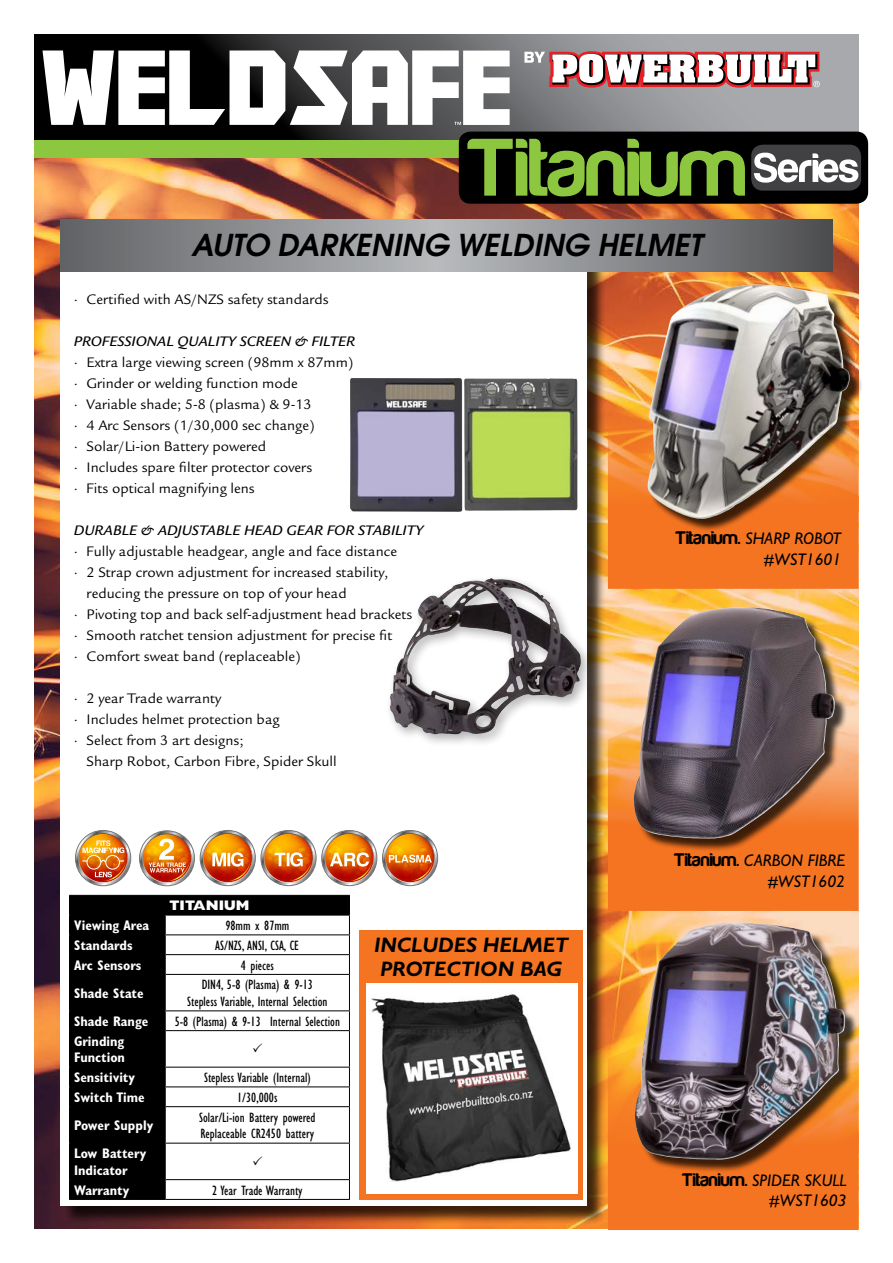
<style>
.page{position:relative;width:893px;height:1263px;background:#fff}
.page>*{position:absolute;margin:0;border:0;box-sizing:border-box;transform-origin:0 0}
.t1{font:italic 600 30px "Avant Garde";color:#000}
.t2{font:italic 700 21px/24px "Gill Sans";color:#000}
.t3{font:italic 16.8px/20.2px "Gill Sans";color:#000;text-align:right}
.t4{font:15px/21px "Legacy Sans";color:#000}
.t5{font:italic 500 15px "Legacy Sans";color:#000}
.t6{font:condensed 13.95px/16.8px "Gill Sans";color:#000;text-align:center}
.t7{font:700 condensed 13.95px/16.8px "Gill Sans";color:#fff}
.t8{font:800 13.95px "Gill Sans";color:#fff}
.s1{font-family:"Harabara";font-style:normal;font-size:18.9px}
</style>
<div class="page">
<img style="left:34px;top:158px;width:825px;height:1071px">
<svg style="left:34px;top:34px;width:825px;height:107px;background:#696b6b"></svg>
<div style="left:62px;top:255px;width:543px;height:970px;background:#000;opacity:.75"></div>
<div style="left:61px;top:253px;width:526px;height:952px;background:#fff"></div>
<svg style="left:43px;top:50px;width:467px;height:75px"></svg>
<svg style="left:524px;top:50px;width:296px;height:39px"></svg>
<div style="left:34px;top:141px;width:825px;height:17px;background:#8dc63f"></div>
<svg style="left:61px;top:219px;width:771px;height:52px;background:#888a8c"></svg>
<div style="left:459px;top:132px;width:409px;height:72px;background:#000;border-radius:12px"></div>
<div style="left:751px;top:145px;width:110px;height:46px;background:#414042;border-radius:12px"></div>
<svg style="left:754px;top:153px;width:104px;height:30px"></svg>
<svg style="left:467px;top:139px;width:278px;height:57px"></svg>
<div style="left:70px;top:896px;width:279px;height:303px;background:#000"></div>
<svg style="left:166px;top:916px;width:183px;height:283px"></svg>
<svg style="left:165px;top:916px;width:1px;height:58px"></svg>
<hr style="left:165px;top:975px;width:1px;height:35px;background:#000">
<svg style="left:165px;top:1011px;width:1px;height:19px"></svg>
<hr style="left:165px;top:1031px;width:1px;height:36px;background:#000">
<svg style="left:165px;top:1068px;width:1px;height:38px"></svg>
<hr style="left:165px;top:1107px;width:1px;height:36px;background:#000">
<hr style="left:165px;top:1143px;width:1px;height:36px;background:#000">
<svg style="left:165px;top:1180px;width:1px;height:19px"></svg>
<hr style="left:69px;top:895px;width:96px;height:1px;background:#000">
<hr style="left:165px;top:895px;width:185px;height:1px;background:#000">
<hr style="left:69px;top:915px;width:96px;height:1px;background:#000">
<hr style="left:165px;top:915px;width:185px;height:1px;background:#000">
<hr style="left:69px;top:934px;width:96px;height:1px;background:#000">
<hr style="left:165px;top:934px;width:185px;height:1px;background:#000">
<hr style="left:69px;top:954px;width:96px;height:1px;background:#000">
<svg style="left:69px;top:896px;width:1px;height:78px"></svg>
<hr style="left:165px;top:954px;width:185px;height:1px;background:#000">
<svg style="left:349px;top:896px;width:1px;height:78px"></svg>
<hr style="left:69px;top:974px;width:96px;height:1px;background:#000">
<hr style="left:69px;top:975px;width:1px;height:35px;background:#000">
<hr style="left:165px;top:974px;width:185px;height:1px;background:#000">
<hr style="left:349px;top:975px;width:1px;height:35px;background:#000">
<hr style="left:69px;top:1010px;width:96px;height:1px;background:#000">
<svg style="left:69px;top:1011px;width:1px;height:19px"></svg>
<hr style="left:165px;top:1010px;width:185px;height:1px;background:#000">
<svg style="left:349px;top:1011px;width:1px;height:19px"></svg>
<hr style="left:69px;top:1030px;width:96px;height:1px;background:#000">
<hr style="left:69px;top:1031px;width:1px;height:36px;background:#000">
<hr style="left:165px;top:1030px;width:185px;height:1px;background:#000">
<hr style="left:349px;top:1031px;width:1px;height:36px;background:#000">
<hr style="left:69px;top:1067px;width:96px;height:1px;background:#000">
<hr style="left:165px;top:1067px;width:185px;height:1px;background:#000">
<hr style="left:69px;top:1086px;width:96px;height:1px;background:#000">
<svg style="left:69px;top:1067px;width:1px;height:39px"></svg>
<hr style="left:165px;top:1086px;width:185px;height:1px;background:#000">
<svg style="left:349px;top:1067px;width:1px;height:39px"></svg>
<hr style="left:69px;top:1106px;width:96px;height:1px;background:#000">
<hr style="left:69px;top:1107px;width:1px;height:36px;background:#000">
<hr style="left:165px;top:1106px;width:185px;height:1px;background:#000">
<hr style="left:349px;top:1107px;width:1px;height:36px;background:#000">
<hr style="left:69px;top:1143px;width:96px;height:1px;background:#000">
<hr style="left:69px;top:1143px;width:1px;height:36px;background:#000">
<hr style="left:165px;top:1143px;width:185px;height:1px;background:#000">
<hr style="left:349px;top:1143px;width:1px;height:36px;background:#000">
<hr style="left:69px;top:1179px;width:96px;height:1px;background:#000">
<svg style="left:69px;top:1180px;width:1px;height:19px"></svg>
<hr style="left:165px;top:1179px;width:185px;height:1px;background:#000">
<svg style="left:349px;top:1180px;width:1px;height:19px"></svg>
<hr style="left:69px;top:1199px;width:96px;height:1px;background:#000">
<hr style="left:165px;top:1199px;width:185px;height:1px;background:#000">
<svg style="left:608px;top:317px;width:251px;height:272px;background:#f37e2c"></svg>
<div style="left:649px;top:286px;width:213px;height:245px;background:#000;opacity:.75"></div>
<img style="left:646px;top:285px;width:204px;height:234px">
<svg style="left:608px;top:639px;width:251px;height:272px;background:#f5883a"></svg>
<div style="left:636px;top:609px;width:211px;height:242px;background:#000;opacity:.75"></div>
<img style="left:634px;top:607px;width:202px;height:231px">
<svg style="left:608px;top:958px;width:251px;height:272px;background:#f47b23"></svg>
<div style="left:637px;top:924px;width:221px;height:248px;background:#000;opacity:.75"></div>
<img style="left:635px;top:922px;width:210px;height:237px">
<img style="left:350px;top:378px;width:228px;height:134px">
<div style="left:386px;top:574px;width:208px;height:173px;background:#000;opacity:.3"></div>
<img style="left:390px;top:578px;width:191px;height:157px">
<svg style="left:200px;top:830px;width:55px;height:56px"></svg>
<div style="left:200px;top:830px;width:56px;height:56px;border:1px solid #757779;border-radius:50%"></div>
<svg style="left:203px;top:833px;width:50px;height:50px"></svg>
<svg style="left:261px;top:830px;width:55px;height:56px"></svg>
<div style="left:261px;top:830px;width:55px;height:56px;border:1px solid #757779;border-radius:50%"></div>
<svg style="left:264px;top:833px;width:49px;height:50px;background:#d88744"></svg>
<svg style="left:322px;top:830px;width:55px;height:56px"></svg>
<div style="left:321px;top:830px;width:56px;height:56px;border:1px solid #757779;border-radius:50%"></div>
<svg style="left:324px;top:833px;width:50px;height:50px"></svg>
<svg style="left:382px;top:830px;width:56px;height:56px"></svg>
<div style="left:382px;top:830px;width:56px;height:56px;border:1px solid #757779;border-radius:50%"></div>
<svg style="left:385px;top:833px;width:50px;height:50px;background:#d78743"></svg>
<svg style="left:140px;top:831px;width:54px;height:55px"></svg>
<div style="left:139px;top:830px;width:56px;height:56px;border:1px solid #757779;border-radius:50%"></div>
<img style="left:142px;top:833px;width:50px;height:50px">
<svg style="left:75px;top:830px;width:56px;height:56px"></svg>
<div style="left:75px;top:830px;width:56px;height:56px;border:1px solid #757779;border-radius:50%"></div>
<img style="left:78px;top:833px;width:50px;height:50px">
<div style="left:359px;top:930px;width:224px;height:270px;background:#f47421"></div>
<div style="left:366px;top:983px;width:211px;height:210px;background:#fff"></div>
<img style="left:371px;top:994px;width:200px;height:188px">
<svg style="left:253px;top:1043px;width:9px;height:9px"></svg>
<svg style="left:253px;top:1156px;width:9px;height:9px"></svg>
<h1 class="t1" style="left:191px;top:226px;width:512px">AUTO DARKENING WELDING HELMET</h1>
<p class="t4" style="left:74px;top:289px;width:256px">· Certified with AS/NZS safety standards</p>
<p class="t5" style="left:74px;top:333px;width:283px">PROFESSIONAL QUALITY SCREEN &amp; FILTER</p>
<p class="t4" style="left:74px;top:352px;width:281px">· Extra large viewing screen (98mm x 87mm) · Grinder or welding function mode<br>· Variable shade; 5-8 (plasma) &amp; 9-13<br>· 4 Arc Sensors (1/30,000 sec change)<br>· Solar/Li-ion Battery powered<br>· Includes spare filter protector covers<br>· Fits optical magnifying lens</p>
<p class="t5" style="left:74px;top:522px;width:351px">DURABLE &amp; ADJUSTABLE HEAD GEAR FOR STABILITY</p>
<p class="t4" style="left:74px;top:541px;width:325px">· Fully adjustable headgear, angle and face distance</p>
<p class="t4" style="left:74px;top:562px;width:316px">· 2 Strap crown adjustment for increased stability,</p>
<p class="t4" style="left:87px;top:583px;width:262px">reducing the pressure on top of your head</p>
<p class="t4" style="left:74px;top:604px;width:340px">· Pivoting top and back self-adjustment head brackets</p>
<p class="t4" style="left:74px;top:625px;width:320px">· Smooth ratchet tension adjustment for precise fit</p>
<p class="t4" style="left:74px;top:646px;width:228px">· Comfort sweat band (replaceable)</p>
<p class="t4" style="left:74px;top:688px;width:207px">· 2 year Trade warranty<br>· Includes helmet protection bag · Select from 3 art designs;</p>
<p class="t4" style="left:87px;top:751px;width:252px">Sharp Robot, Carbon Fibre, Spider Skull</p>
<p class="t8" style="left:170px;top:897px;width:81px">TITANIUM</p>
<p class="t7" style="left:74px;top:917px;width:77px">Viewing Area</p>
<p class="t6" style="left:225px;top:917px;width:65px">98mm x 87mm</p>
<p class="t7" style="left:74px;top:937px;width:60px">Standards</p>
<p class="t6" style="left:215px;top:937px;width:86px">AS/NZS, ANSI, CSA, CE</p>
<p class="t7" style="left:74px;top:956px;width:69px">Arc Sensors</p>
<p class="t6" style="left:241px;top:957px;width:35px">4 pieces</p>
<p class="t7" style="left:74px;top:985px;width:71px">Shade State</p>
<p class="t6" style="left:187px;top:977px;width:142px">DIN4, 5-8 (Plasma) &amp; 9-13<br>Stepless Variable, Internal Selection</p>
<p class="t7" style="left:74px;top:1013px;width:76px">Shade Range</p>
<p class="t6" style="left:175px;top:1013px;width:167px">5-8 (Plasma) &amp; 9-13 Internal Selection</p>
<p class="t7" style="left:74px;top:1032px;width:52px">Grinding<br>Function</p>
<p class="t7" style="left:74px;top:1069px;width:63px">Sensitivity</p>
<p class="t6" style="left:204px;top:1069px;width:108px">Stepless Variable (Internal)</p>
<p class="t7" style="left:74px;top:1089px;width:72px">Switch Time</p>
<p class="t6" style="left:237px;top:1089px;width:42px">1/30,000s</p>
<p class="t7" style="left:74px;top:1117px;width:81px">Power Supply</p>
<p class="t6" style="left:199px;top:1109px;width:118px;text-align:left">Solar/Li-ion Battery powered<br>Replaceable CR2450 battery</p>
<p class="t7" style="left:74px;top:1145px;width:74px">Low Battery<br>Indicator</p>
<p class="t7" style="left:74px;top:1181px;width:57px">Warranty</p>
<p class="t6" style="left:212px;top:1182px;width:92px">2 Year Trade Warranty</p>
<h2 class="t2" style="left:374px;top:932px;width:196px">INCLUDES HELMET<br>PROTECTION BAG</h2>
<p class="t3" style="left:675px;top:529px;width:167px"><span class="s1">Titanium.</span> SHARP ROBOT #WST1601</p>
<p class="t3" style="left:674px;top:851px;width:172px"><span class="s1">Titanium.</span> CARBON FIBRE #WST1602</p>
<p class="t3" style="left:682px;top:1170px;width:166px"><span class="s1">Titanium.</span> SPIDER SKULL #WST1603</p>
</div>
